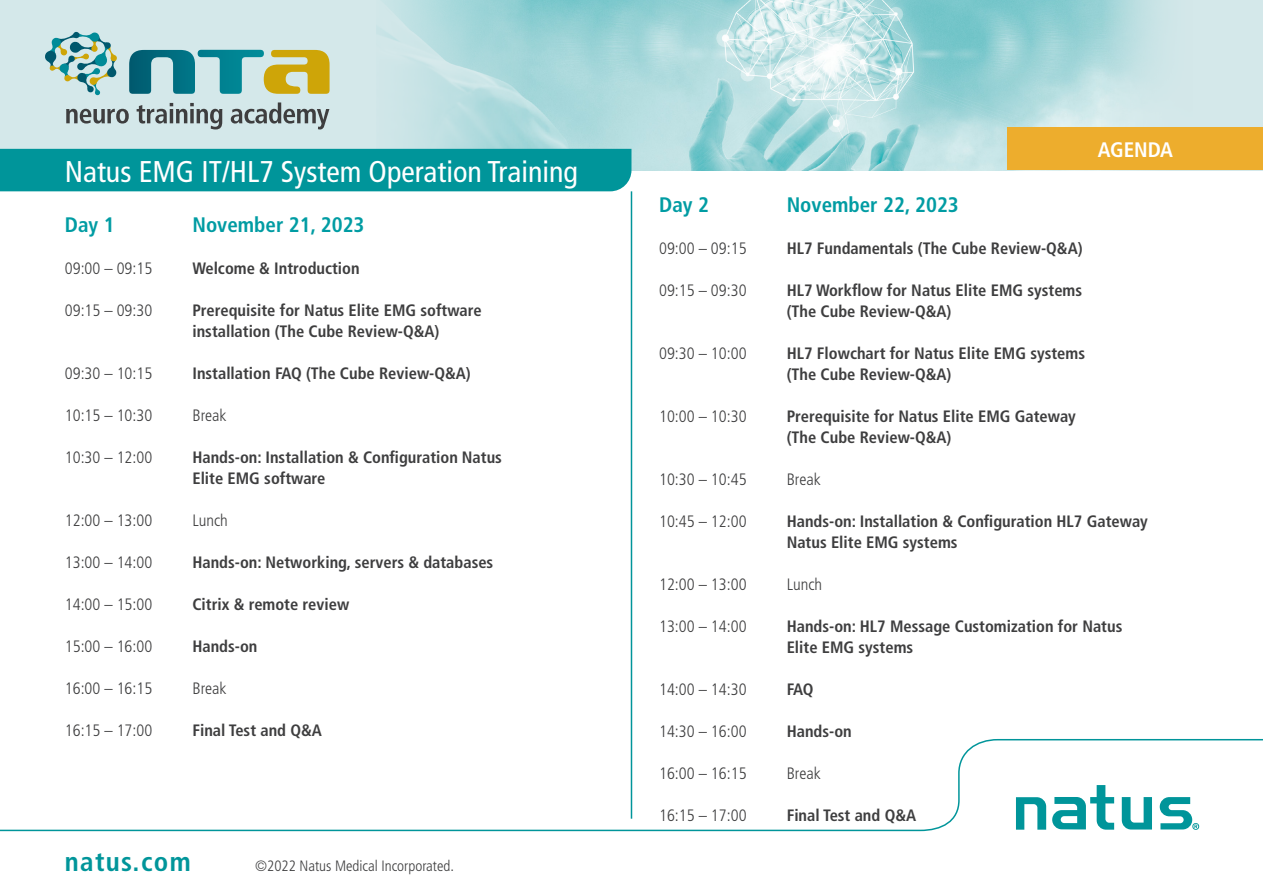
<style>
.page{position:relative;width:1263px;height:893px;background:#fff}
.page>*{position:absolute;margin:0;border:0;box-sizing:border-box;transform-origin:0 0}
.t1{font:condensed 30px "Frutiger LT Std";color:#fff}
.t2{font:700 condensed 27px "Frutiger LT Std";letter-spacing:.05em;color:#00959a}
.t3{font:700 condensed 21px "Frutiger LT Std";color:#009ca3}
.t4{font:700 condensed 21px "Frutiger LT Std";color:#fff}
.t5{font:700 condensed 16.5px/21px "Frutiger LT Std";color:#3e3e3f}
.t6{font:300 condensed 16.5px "Frutiger LT Std";color:#3e3e3f}
.t7{font:300 condensed 15px "Frutiger LT Std";color:#3e3e3f}
</style>
<div class="page">
<div style="left:0;top:0;width:1263px;height:170px;background:#d4e8ea"></div>
<img style="left:376px;top:0;width:823px;height:170px">
<svg style="left:66px;top:102px;width:263px;height:27px"></svg>
<svg style="left:129px;top:50px;width:201px;height:44px"></svg>
<svg style="left:45px;top:32px;width:72px;height:63px"></svg>
<svg style="left:0;top:738px;width:1263px;height:94px"></svg>
<svg style="left:1016px;top:797px;width:30px;height:33px"></svg>
<svg style="left:1122px;top:797px;width:30px;height:32px"></svg>
<svg style="left:1052px;top:785px;width:62px;height:45px"></svg>
<svg style="left:1160px;top:797px;width:39px;height:33px"></svg>
<div style="left:0;top:149px;width:631px;height:42px;background:#00959a"></div>
<div style="left:1008px;top:128px;width:255px;height:42px;background:#edad2d"></div>
<hr style="left:631px;top:191px;width:1px;height:628px;background:#00959a">
<p class="t1" style="left:65px;top:154px;width:515px">Natus EMG IT/HL7 System Operation Training</p>
<p class="t3" style="left:65px;top:212px;width:51px">Day 1</p>
<p class="t3" style="left:192px;top:212px;width:174px">November 21, 2023</p>
<p class="t6" style="left:65px;top:259px;width:89px">09:00 – 09:15</p>
<p class="t5" style="left:192px;top:258px;width:169px">Welcome &amp; Introduction</p>
<p class="t6" style="left:65px;top:301px;width:89px">09:15 – 09:30</p>
<p class="t5" style="left:192px;top:300px;width:291px">Prerequisite for Natus Elite EMG software installation (The Cube Review-Q&amp;A)</p>
<p class="t6" style="left:65px;top:364px;width:89px">09:30 – 10:15</p>
<p class="t5" style="left:192px;top:363px;width:280px">Installation FAQ (The Cube Review-Q&amp;A)</p>
<p class="t6" style="left:65px;top:406px;width:89px">10:15 – 10:30</p>
<p class="t6" style="left:192px;top:406px;width:36px">Break</p>
<p class="t6" style="left:65px;top:448px;width:89px">10:30 – 12:00</p>
<p class="t5" style="left:192px;top:447px;width:311px">Hands-on: Installation &amp; Configuration Natus</p>
<p class="t5" style="left:192px;top:468px;width:135px">Elite EMG software</p>
<p class="t6" style="left:65px;top:511px;width:89px">12:00 – 13:00</p>
<p class="t6" style="left:192px;top:511px;width:37px">Lunch</p>
<p class="t6" style="left:65px;top:553px;width:89px">13:00 – 14:00</p>
<p class="t5" style="left:192px;top:552px;width:302px">Hands-on: Networking, servers &amp; databases</p>
<p class="t6" style="left:65px;top:595px;width:89px">14:00 – 15:00</p>
<p class="t5" style="left:192px;top:594px;width:158px">Citrix &amp; remote review</p>
<p class="t6" style="left:65px;top:637px;width:89px">15:00 – 16:00</p>
<p class="t5" style="left:192px;top:636px;width:67px">Hands-on</p>
<p class="t6" style="left:65px;top:679px;width:89px">16:00 – 16:15</p>
<p class="t6" style="left:192px;top:679px;width:36px">Break</p>
<p class="t6" style="left:65px;top:721px;width:89px">16:15 – 17:00</p>
<p class="t5" style="left:192px;top:720px;width:131px">Final Test and Q&amp;A</p>
<h2 class="t2" style="left:65px;top:846px;width:127px">natus.com</h2>
<p class="t7" style="left:255px;top:857px;width:200px">©2022 Natus Medical Incorporated.</p>
<p class="t4" style="left:1098px;top:137px;width:77px">AGENDA</p>
<p class="t3" style="left:659px;top:193px;width:51px">Day 2</p>
<p class="t3" style="left:787px;top:193px;width:174px">November 22, 2023</p>
<p class="t6" style="left:659px;top:239px;width:89px">09:00 – 09:15</p>
<p class="t5" style="left:787px;top:238px;width:297px">HL7 Fundamentals (The Cube Review-Q&amp;A)</p>
<p class="t6" style="left:659px;top:281px;width:89px">09:15 – 09:30</p>
<p class="t5" style="left:787px;top:280px;width:297px">HL7 Workflow for Natus Elite EMG systems (The Cube Review-Q&amp;A)</p>
<p class="t6" style="left:659px;top:344px;width:89px">09:30 – 10:00</p>
<p class="t5" style="left:787px;top:343px;width:300px">HL7 Flowchart for Natus Elite EMG systems (The Cube Review-Q&amp;A)</p>
<p class="t6" style="left:659px;top:407px;width:89px">10:00 – 10:30</p>
<p class="t5" style="left:787px;top:406px;width:291px">Prerequisite for Natus Elite EMG Gateway</p>
<p class="t5" style="left:787px;top:427px;width:166px">(The Cube Review-Q&amp;A)</p>
<p class="t6" style="left:659px;top:470px;width:89px">10:30 – 10:45</p>
<p class="t6" style="left:787px;top:470px;width:36px">Break</p>
<p class="t6" style="left:659px;top:512px;width:89px">10:45 – 12:00</p>
<p class="t5" style="left:787px;top:511px;width:363px">Hands-on: Installation &amp; Configuration HL7 Gateway</p>
<p class="t5" style="left:787px;top:532px;width:172px">Natus Elite EMG systems</p>
<p class="t6" style="left:659px;top:575px;width:89px">12:00 – 13:00</p>
<p class="t6" style="left:787px;top:575px;width:37px">Lunch</p>
<p class="t6" style="left:659px;top:617px;width:89px">13:00 – 14:00</p>
<p class="t5" style="left:787px;top:616px;width:337px">Hands-on: HL7 Message Customization for Natus</p>
<p class="t5" style="left:787px;top:637px;width:128px">Elite EMG systems</p>
<p class="t6" style="left:659px;top:680px;width:89px">14:00 – 14:30</p>
<p class="t5" style="left:787px;top:679px;width:28px">FAQ</p>
<p class="t6" style="left:659px;top:722px;width:89px">14:30 – 16:00</p>
<p class="t5" style="left:787px;top:721px;width:67px">Hands-on</p>
<p class="t6" style="left:659px;top:764px;width:89px">16:00 – 16:15</p>
<p class="t6" style="left:787px;top:764px;width:36px">Break</p>
<p class="t6" style="left:659px;top:806px;width:89px">16:15 – 17:00</p>
<p class="t5" style="left:787px;top:805px;width:131px">Final Test and Q&amp;A</p>
</div>
